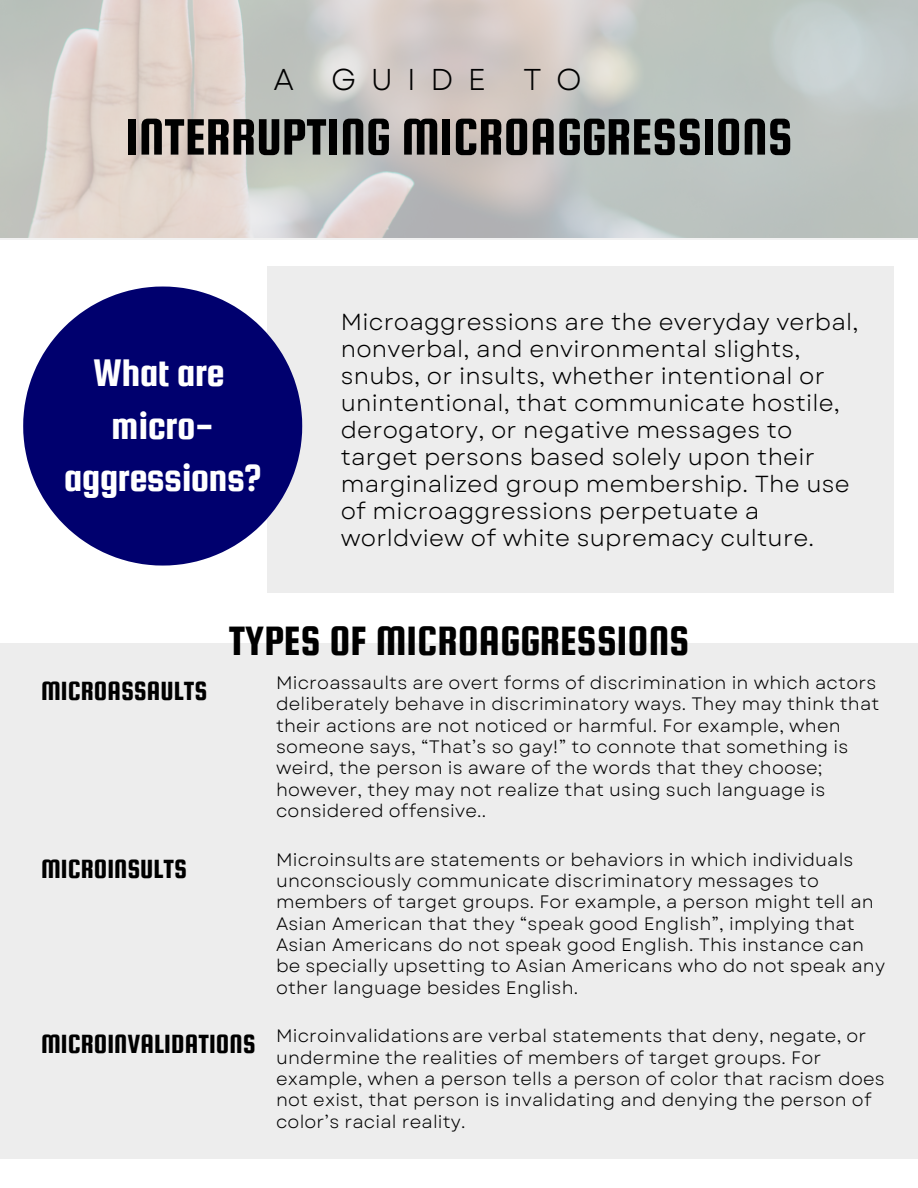
<style>
.page{position:relative;width:918px;height:1188px;background:#fff}
.page>*{position:absolute;margin:0;border:0;box-sizing:border-box;transform-origin:0 0}
.t1{font:54.75px "Squada One";color:#000}
.t2{font:43.95px "Squada One";color:#000}
.t3{font:41.1px/52.1px "Squada One";letter-spacing:-.015em;color:#fff;text-align:center}
.t4{font:30.15px "Garet";letter-spacing:.48em;color:#000}
.t5{font:28.2px "Squada One";color:#000}
.t6{font:23.25px/27px "Garet";letter-spacing:.01em;color:#000}
.t7{font:18px/21.3px "Garet";letter-spacing:.01em;color:#000}
</style>
<div class="page">
<div style="left:267px;top:267px;width:626px;height:326px;background:#ededed"></div>
<div style="left:0;top:643px;width:918px;height:516px;background:#ededed"></div>
<svg style="left:23px;top:287px;width:279px;height:279px;fill:#00006e"></svg>
<svg style="left:0;top:0;width:918px;height:240px"></svg>
<h3 class="t4" style="left:274px;top:58px;width:310px">A GUIDE TO</h3>
<h1 class="t1" style="left:125px;top:107px;width:669px">INTERRUPTING MICROAGGRESSIONS</h1>
<h3 class="t3" style="left:64px;top:347px;width:200px">What are micro&shy;aggressions?</h3>
<p class="t6" style="left:341px;top:309px;width:519px">Microaggressions are the everyday verbal, nonverbal, and environmental slights, snubs, or insults, whether intentional or unintentional, that communicate hostile, derogatory, or negative messages to target persons based solely upon their marginalized group membership. The use of microaggressions perpetuate a worldview of white supremacy culture.</p>
<h3 class="t5" style="left:41px;top:675px;width:168px">MICROASSAULTS</h3>
<h3 class="t5" style="left:41px;top:854px;width:147px">MICROINSULTS</h3>
<h2 class="t2" style="left:229px;top:617px;width:462px">TYPES OF MICROAGGRESSIONS</h2>
<p class="t7" style="left:276px;top:672px;width:605px">Microassaults are overt forms of discrimination in which actors deliberately behave in discriminatory ways. They may think that their actions are not noticed or harmful. For example, when someone says, “That’s so gay!” to connote that something is weird, the person is aware of the words that they choose; however, they may not realize that using such language is considered offensive..</p>
<p class="t7" style="left:276px;top:849px;width:611px">Microinsultsare statements or behaviors in which individuals unconsciously communicate discriminatory messages to members of target groups. For example, a person might tell an Asian American that they “speak good English”, implying that Asian Americans do not speak good English. This instance can be specially upsetting to Asian Americans who do not speak any other language besides English.</p>
<h3 class="t5" style="left:41px;top:1029px;width:216px">MICROINVALIDATIONS</h3>
<p class="t7" style="left:276px;top:1025px;width:610px">Microinvalidationsare verbal statements that deny, negate, or undermine the realities of members of target groups. For example, when a person tells a person of color that racism does not exist, that person is invalidating and denying the person of color’s racial reality.</p>
</div>
